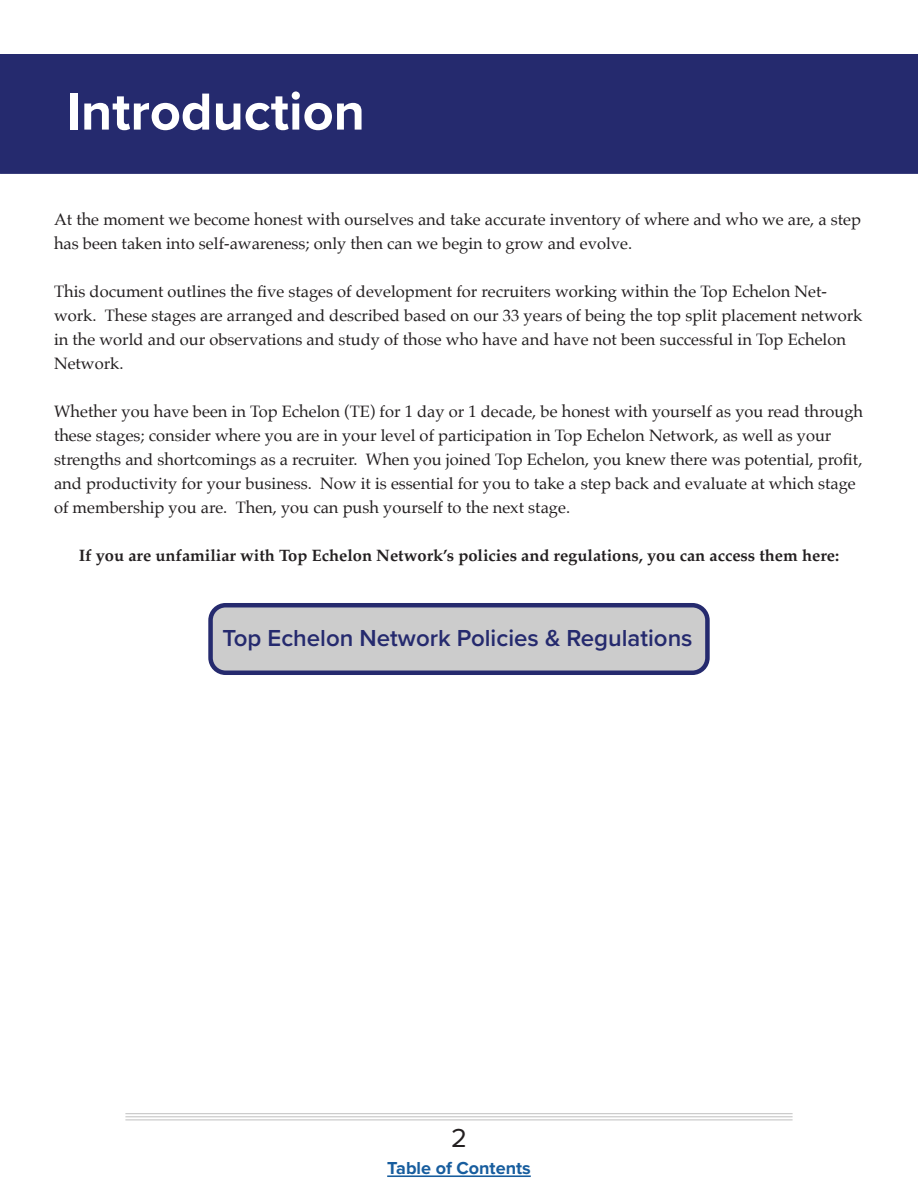
<style>
.page{position:relative;width:918px;height:1188px;background:#fff}
.page>*{position:absolute;margin:0;border:0;box-sizing:border-box;transform-origin:0 0}
.t1{font:700 54px "Proxima Nova";color:#fff}
.t2{font:27px "Proxima Nova";color:#231f20}
.t3{font:600 24px "Proxima Nova";color:#252a6e}
.t4{font:700 18px "Proxima Nova";color:#175d9e}
.t5{font:16.5px/24px "Palatino";color:#231f20}
.t6{font:700 16.5px "Palatino";color:#231f20}
</style>
<div class="page">
<hr style="left:125px;top:1113px;width:668px;height:1px;background:#ccc">
<hr style="left:125px;top:1116px;width:668px;height:1px;background:#ccc">
<hr style="left:125px;top:1119px;width:668px;height:2px;background:#ccc">
<div style="left:0;top:54px;width:918px;height:120px;background:#252a6e;border:2px solid #252a6e"></div>
<hr style="left:387px;top:1175px;width:144px;height:2px;background:#175d9e">
<div style="left:211px;top:605px;width:496px;height:68px;background:#ccc;border-radius:15px"></div>
<div style="left:208px;top:603px;width:502px;height:72px;border:4px solid #252a6e;border-radius:15px"></div>
<p class="t1" style="left:66px;top:71px;width:300px">Introduction</p>
<p class="t5" style="left:54px;top:208px;width:809px">At the moment we become honest with ourselves and take accurate inventory of where and who we are, a step has been taken into self-awareness; only then can we begin to grow and evolve.</p>
<p class="t5" style="left:54px;top:280px;width:810px">This document outlines the five stages of development for recruiters working within the Top Echelon Net&shy;work. These stages are arranged and described based on our 33 years of being the top split placement network in the world and our observations and study of those who have and have not been successful in Top Echelon Network.</p>
<p class="t5" style="left:54px;top:400px;width:811px">Whether you have been in Top Echelon (TE) for 1 day or 1 decade, be honest with yourself as you read through these stages; consider where you are in your level of participation in Top Echelon Network, as well as your strengths and shortcomings as a recruiter. When you joined Top Echelon, you knew there was potential, profit, and productivity for your business. Now it is essential for you to take a step back and evaluate at which stage of membership you are. Then, you can push yourself to the next stage.</p>
<p class="t6" style="left:79px;top:542px;width:762px">If you are unfamiliar with Top Echelon Network’s policies and regulations, you can access them here:</p>
<p class="t3" style="left:222px;top:620px;width:472px">Top Echelon Network Policies &amp; Regulations</p>
<h2 class="t2" style="left:451px;top:1118px;width:17px">2</h2>
<p class="t4" style="left:387px;top:1154px;width:145px">Table of Contents</p>
</div>
